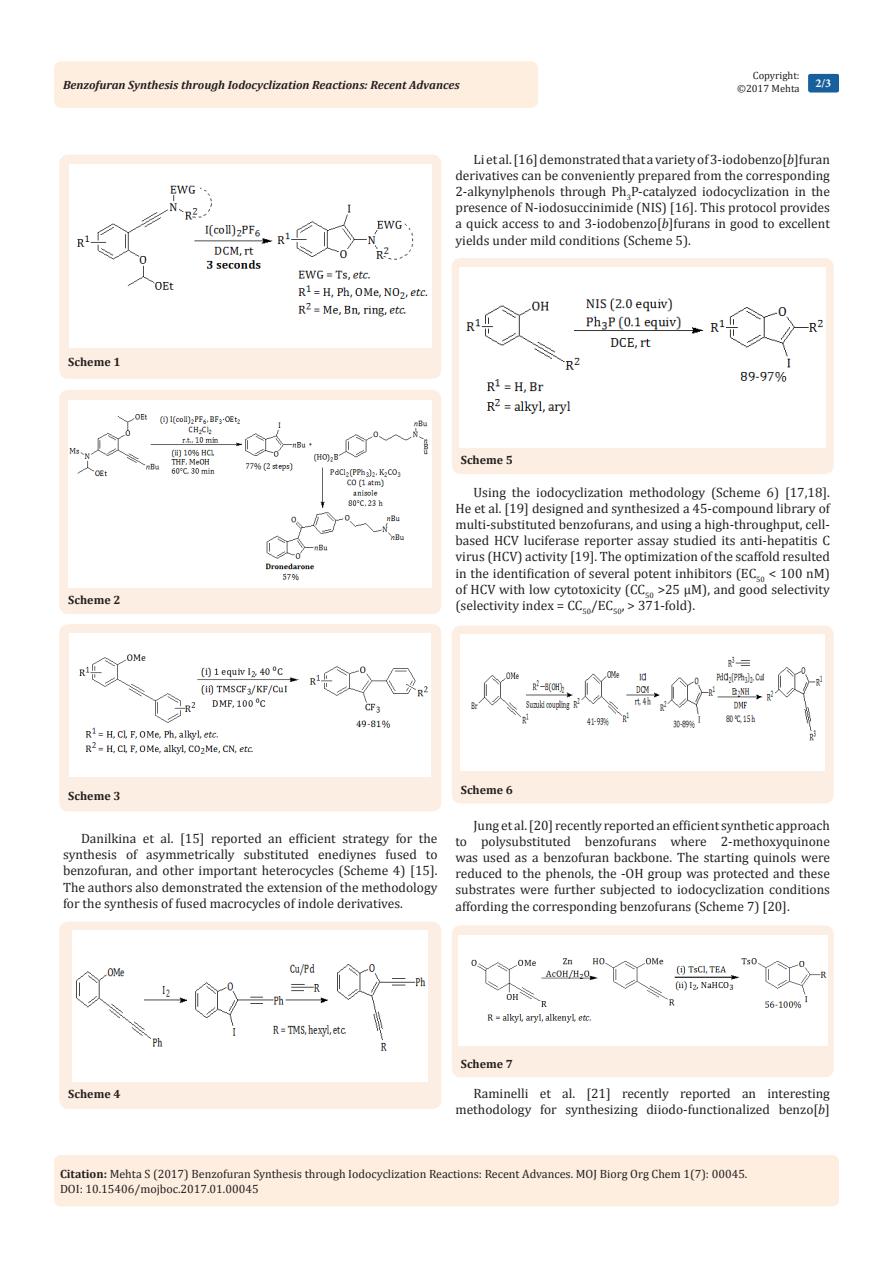
<style>
.page{position:relative;width:893px;height:1263px;background:#fff}
.page>*{position:absolute;margin:0;border:0;box-sizing:border-box;transform-origin:0 0}
.t1{font:13.5px/16.2px "Cambria";color:#231f20;text-align:justify}
.Citation{font:12px "Cambria";color:#231f20}
.t2{font:italic 700 12px "Cambria";color:#231f20}
.t3{font:700 12px "Cambria";color:#231f20}
.t4{font:700 12px "Minion Pro";color:#fff}
.t5{font:10.5px/12.6px "Cambria";color:#231f20;text-align:right}
.s1{font-style:italic}
.s2{font-weight:700}
</style>
<div class="page">
<div style="left:54px;top:1155px;width:785px;height:51px;background:#feeee0;border-radius:7px"></div>
<div style="left:54px;top:61px;width:484px;height:47px;background:#feeee0;border-radius:8px"></div>
<div style="left:808px;top:74px;width:31px;height:18px;background:#18609d;border-radius:2px"></div>
<div style="left:59px;top:155px;width:382px;height:224px;background:#fdeee3;border-radius:9px"></div>
<img style="left:69px;top:165px;width:362px;height:183px">
<div style="left:59px;top:390px;width:382px;height:224px;background:#fdeee3;border-radius:9px"></div>
<img style="left:69px;top:400px;width:363px;height:188px">
<div style="left:59px;top:624px;width:382px;height:187px;background:#fdeee3;border-radius:9px"></div>
<img style="left:70px;top:633px;width:360px;height:144px">
<div style="left:59px;top:922px;width:382px;height:187px;background:#fdeee3;border-radius:9px"></div>
<div style="left:73px;top:931px;width:355px;height:150px;background:#fff"></div>
<div style="left:452px;top:258px;width:382px;height:216px;background:#fdeee3;border-radius:9px"></div>
<div style="left:460px;top:267px;width:366px;height:180px;background:#fff"></div>
<div style="left:452px;top:626px;width:382px;height:177px;background:#fdeee3;border-radius:9px"></div>
<img style="left:461px;top:635px;width:364px;height:135px">
<div style="left:452px;top:925px;width:382px;height:152px;background:#fdeee3;border-radius:9px"></div>
<img style="left:458px;top:935px;width:369px;height:111px">
<p class="t2" style="left:63px;top:77px;width:398px">Benzofuran Synthesis through Iodocyclization Reactions: Recent Advances</p>
<p class="t5" style="left:737px;top:69px;width:64px">Copyright: ©2017 Mehta</p>
<p class="t4" style="left:815px;top:75px;width:17px">2/3</p>
<p class="t3" style="left:68px;top:353px;width:54px">Scheme 1</p>
<p class="t3" style="left:68px;top:591px;width:54px">Scheme 2</p>
<p class="t1" style="left:455px;top:151px;width:376px;text-indent:18px">Li et al. [16] demonstrated that a variety of 3-iodobenzo[<span class="s1">b</span>]furan derivatives can be conveniently prepared from the corresponding 2-alkynylphenols through Ph<sub>3</sub>P-catalyzed iodocyclization in the presence of N-iodosuccinimide (NIS) [16]. This protocol provides a quick access to and 3-iodobenzo[<span class="s1">b</span>]furans in good to excellent yields under mild conditions (Scheme 5).</p>
<p class="t3" style="left:461px;top:452px;width:54px">Scheme 5</p>
<p class="t1" style="left:455px;top:484px;width:376px;text-indent:18px">Using the iodocyclization methodology (Scheme 6) [17,18].<br>He et al. [19] designed and synthesized a 45-compound library of multi-substituted benzofurans, and using a high-throughput, cell&shy;based HCV luciferase reporter assay studied its anti-hepatitis C virus (HCV) activity [19]. The optimization of the scaffold resulted in the identification of several potent inhibitors (EC<sub>50</sub> &lt; 100 nM) of HCV with low cytotoxicity (CC<sub>50</sub> &gt;25 μM), and good selectivity (selectivity index = CC<sub>50</sub>/EC<sub>50</sub>, &gt; 371-fold).</p>
<p class="t3" style="left:68px;top:788px;width:54px">Scheme 3</p>
<p class="t1" style="left:63px;top:830px;width:376px;text-indent:18px">Danilkina et al. [15] reported an efficient strategy for the synthesis of asymmetrically substituted enediynes fused to benzofuran, and other important heterocycles (Scheme 4) [15].<br>The authors also demonstrated the extension of the methodology for the synthesis of fused macrocycles of indole derivatives.</p>
<p class="t3" style="left:461px;top:782px;width:54px">Scheme 6</p>
<p class="t1" style="left:455px;top:817px;width:376px;text-indent:18px">Jung et al. [20] recently reported an efficient synthetic approach to polysubstituted benzofurans where 2-methoxyquinone was used as a benzofuran backbone. The starting quinols were reduced to the phenols, the -OH group was protected and these substrates were further subjected to iodocyclization conditions affording the corresponding benzofurans (Scheme 7) [20].</p>
<p class="t3" style="left:68px;top:1085px;width:54px">Scheme 4</p>
<p class="t3" style="left:461px;top:1055px;width:54px">Scheme 7</p>
<p class="t1" style="left:455px;top:1085px;width:376px;text-align:right">Raminelli et al. [21] recently reported an interesting methodology for synthesizing diiodo-functionalized benzo[<span class="s1">b</span>]</p>
<p class="Citation" style="left:60px;top:1167px;width:689px"><span class="s2">Citation:</span> Mehta S (2017) Benzofuran Synthesis through Iodocyclization Reactions: Recent Advances. MOJ Biorg Org Chem 1(7): 00045.</p>
<p class="Citation" style="left:60px;top:1181px;width:200px">DOI: 10.15406/mojboc.2017.01.00045</p>
</div>
